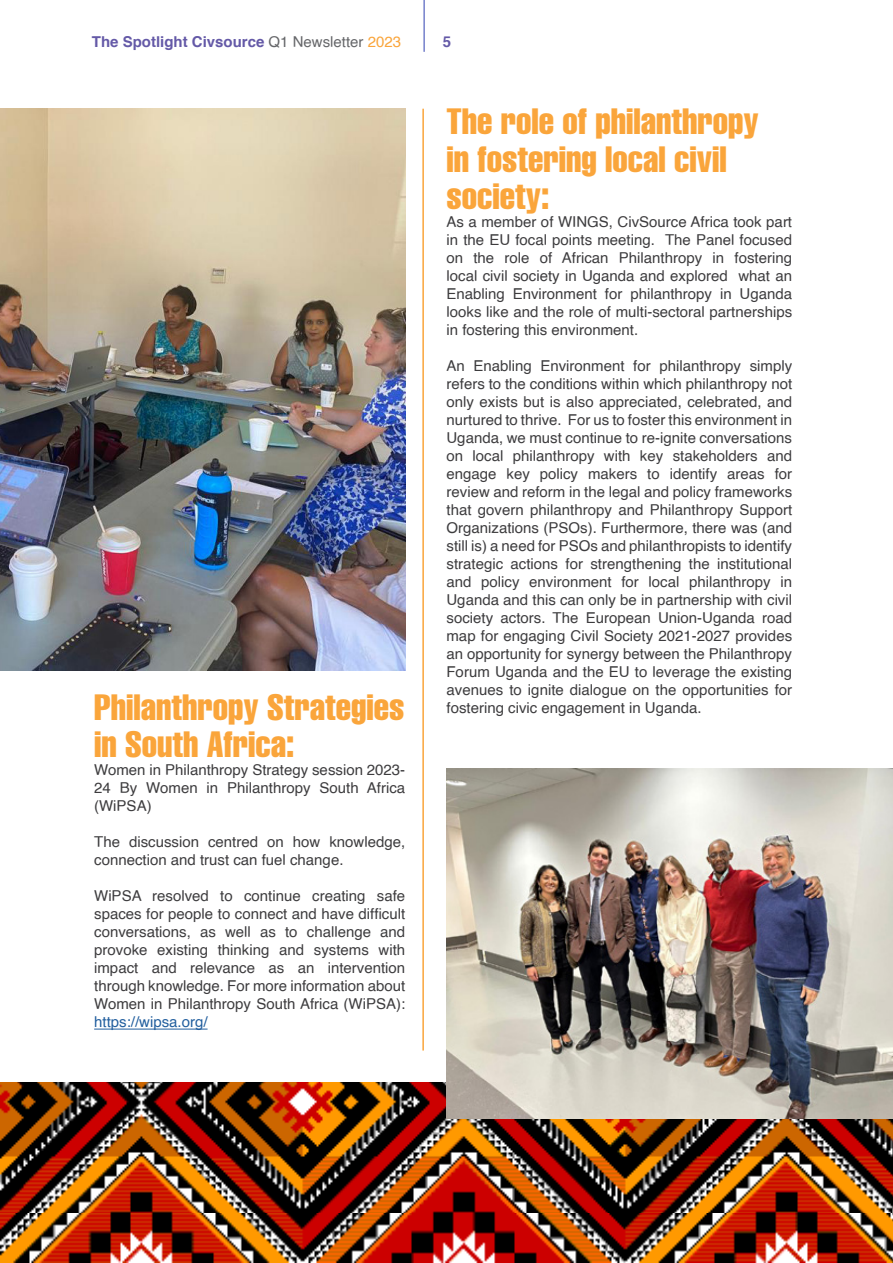
<style>
.page{position:relative;width:893px;height:1263px;background:#fff}
.page>*{position:absolute;margin:0;border:0;box-sizing:border-box;transform-origin:0 0}
.t1{font:extra-condensed 36px/37.5px "Helvetica";color:#faa53b}
.t2{font:15px/18px "Helvetica";color:#3d3c3e;text-align:justify}
.t3{font:700 15px "Helvetica";color:#6459a7}
.t4{font:15px "Helvetica";color:#215e9e}
.s1{font-weight:400;color:#656669}
.s2{font-weight:400;color:#faa53b}
</style>
<div class="page">
<img style="left:0;top:1082px;width:893px;height:181px">
<img style="left:0;top:109px;width:405px;height:562px">
<img style="left:446px;top:769px;width:447px;height:349px">
<hr style="left:94px;top:1029px;width:114px;height:1px;background:#215e9e">
<hr style="left:422px;top:109px;width:2px;height:941px;background:#faa53b">
<hr style="left:423px;top:0;width:2px;height:52px;background:#7580cb">
<p class="t3" style="left:92px;top:30px;width:311px">The Spotlight Civsource <span class="s1">Q1 Newsletter</span> <span class="s2">2023</span></p>
<p class="t3" style="left:443px;top:30px;width:10px">5</p>
<h1 class="t1" style="left:94px;top:687px;width:312px">Philanthropy Strategies in South Africa:</h1>
<p class="t2" style="left:94px;top:761px;width:313px">Women in Philanthropy Strategy session 2023- 24 By Women in Philanthropy South Africa (WiPSA)</p>
<p class="t2" style="left:94px;top:833px;width:313px">The discussion centred on how knowledge, connection and trust can fuel change.</p>
<p class="t2" style="left:94px;top:887px;width:313px">WiPSA resolved to continue creating safe spaces for people to connect and have difficult conversations, as well as to challenge and provoke existing thinking and systems with impact and relevance as an intervention through knowledge. For more information about Women in Philanthropy South Africa (WiPSA):</p>
<p class="t4" style="left:94px;top:1010px;width:115px">https://wipsa.org/</p>
<h1 class="t1" style="left:446px;top:102px;width:314px">The role of philanthropy in fostering local civil society:</h1>
<p class="t2" style="left:446px;top:214px;width:347px">As a member of WINGS, CivSource Africa took part in the EU focal points meeting. The Panel focused on the role of African Philanthropy in fostering local civil society in Uganda and explored what an Enabling Environment for philanthropy in Uganda looks like and the role of multi-sectoral partnerships in fostering this environment.</p>
<p class="t2" style="left:446px;top:358px;width:347px">An Enabling Environment for philanthropy simply refers to the conditions within which philanthropy not only exists but is also appreciated, celebrated, and nurtured to thrive. For us to foster this environment in Uganda, we must continue to re-ignite conversations on local philanthropy with key stakeholders and engage key policy makers to identify areas for review and reform in the legal and policy frameworks that govern philanthropy and Philanthropy Support Organizations (PSOs). Furthermore, there was (and still is) a need for PSOs and philanthropists to identify strategic actions for strengthening the institutional and policy environment for local philanthropy in Uganda and this can only be in partnership with civil society actors. The European Union-Uganda road map for engaging Civil Society 2021-2027 provides an opportunity for synergy between the Philanthropy Forum Uganda and the EU to leverage the existing avenues to ignite dialogue on the opportunities for fostering civic engagement in Uganda.</p>
</div>
